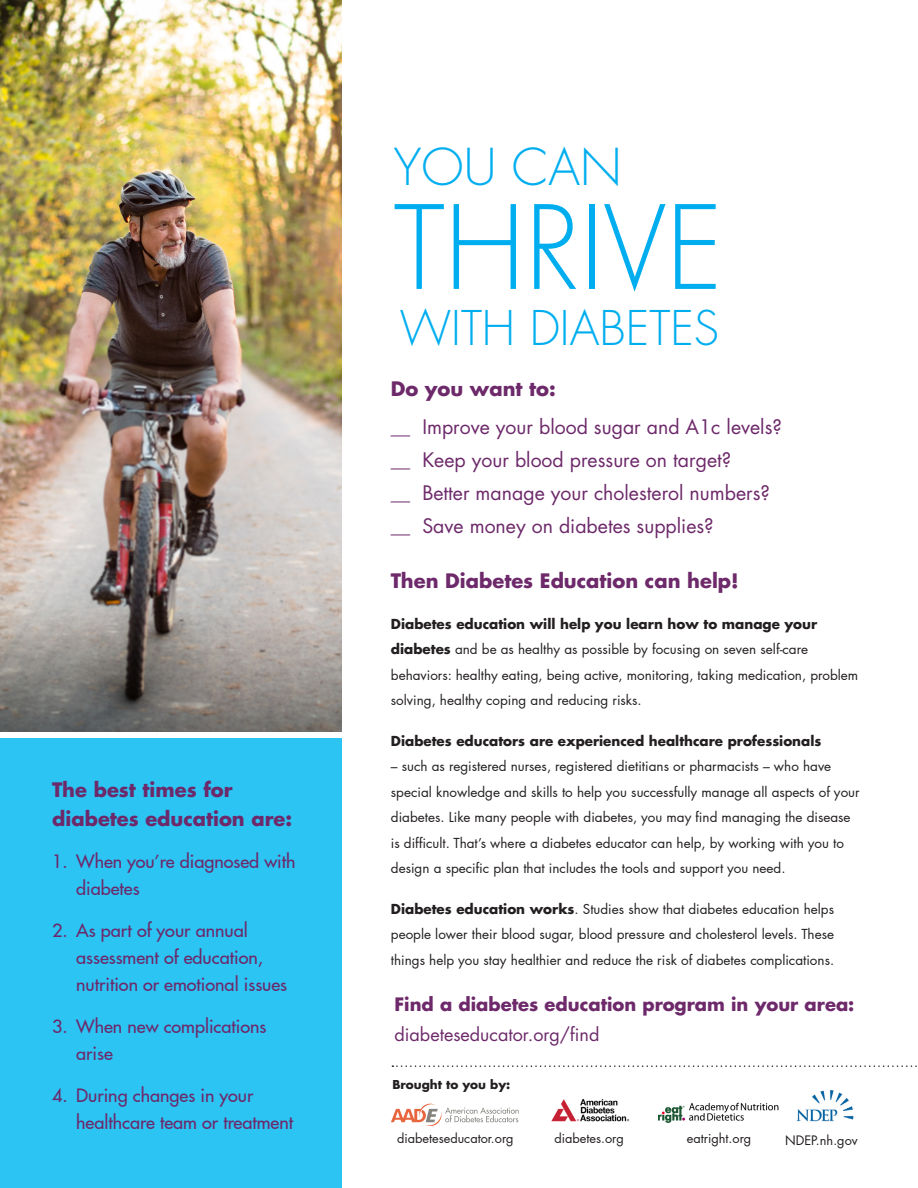
<style>
.page{position:relative;width:918px;height:1188px;background:#fff}
.page>*{position:absolute;margin:0;border:0;box-sizing:border-box;transform-origin:0 0}
.t1{font:300 112.5px "Futura";color:#00aeef}
.t2{font:300 49.5px "Futura";color:#00aeef}
.t3{font:300 46.5px "Futura";color:#00aeef}
.iintro_accent_color{font:19.5px "Futura";color:#6d296a}
.Subhead_1{font:700 19.5px/28.5px "Futura LT Pro";color:#6d296a}
.numbered_sidebar{font:500 18px/27px "Futura LT Pro";color:#6d296a}
.iintro_accent_color-2{font:700 18px/30px "Futura";color:#6d296a}
.Body_text{font:13.5px/25.5px "Futura LT Pro";color:#231f20}
.Body_text-2{font:700 13.5px "Futura LT Pro";color:#231f20}
.Body_text-3{font:12.75px "Futura LT Pro";color:#231f20}
.t4{font:700 12px "Futura LT Pro";color:#231f20}
.s1{font-weight:300}
.s2{font-weight:700}
.s3{font-weight:400}
</style>
<div class="page">
<img style="left:0;top:0;width:342px;height:732px">
<div style="left:0;top:738px;width:342px;height:450px;background:#2bc4f3"></div>
<svg style="left:391px;top:1104px;width:128px;height:22px"></svg>
<img style="left:551px;top:1099px;width:79px;height:23px">
<img style="left:659px;top:1102px;width:120px;height:21px">
<svg style="left:392px;top:1065px;width:525px;height:2px"></svg>
<img style="left:796px;top:1091px;width:58px;height:31px">
<p class="Subhead_1" style="left:52px;top:775px;width:241px">The best times for diabetes education are:</p>
<p class="numbered_sidebar" style="left:76px;top:847px;width:221px;text-indent:-24px">1. When you’re diagnosed with diabetes</p>
<p class="numbered_sidebar" style="left:76px;top:916px;width:212px;text-indent:-24px">2. As part of your annual assessment of education, nutrition or emotional issues</p>
<p class="numbered_sidebar" style="left:76px;top:1012px;width:192px;text-indent:-24px">3. When new complications arise</p>
<p class="numbered_sidebar" style="left:76px;top:1081px;width:218px;text-indent:-24px">4. During changes in your healthcare team or treatment</p>
<p class="t2" style="left:394px;top:137px;width:229px">YOU CAN</p>
<p class="t1" style="left:394px;top:180px;width:331px">THRIVE</p>
<p class="t3" style="left:400px;top:300px;width:321px">WITH DIABETES</p>
<p class="Subhead_1" style="left:391px;top:374px;width:167px">Do you want to:</p>
<p class="iintro_accent_color" style="left:391px;top:414px;width:393px"><span class="s1">_</span>_ Improve your blood sugar and A1c levels?</p>
<p class="iintro_accent_color" style="left:391px;top:447px;width:342px">__ Keep your blood pressure on target?</p>
<p class="iintro_accent_color" style="left:391px;top:480px;width:381px">__ Better manage your cholesterol numbers?</p>
<p class="iintro_accent_color" style="left:391px;top:513px;width:324px">__ Save money on diabetes supplies?</p>
<p class="Subhead_1" style="left:391px;top:566px;width:349px">Then Diabetes Education can help!</p>
<p class="Body_text" style="left:391px;top:611px;width:469px"><span class="s2">Diabetes education will help you learn how to manage your diabetes</span> and be as healthy as possible by focusing on seven self-care behaviors: healthy eating, being active, monitoring, taking medication, problem solving, healthy coping and reducing risks.</p>
<p class="Body_text-2" style="left:391px;top:730px;width:432px">Diabetes educators are experienced healthcare professionals</p>
<p class="Body_text" style="left:391px;top:753px;width:470px">– such as registered nurses, registered dietitians or pharmacists – who have special knowledge and skills to help you successfully manage all aspects of your diabetes. Like many people with diabetes, you may find managing the disease is difficult. That’s where a diabetes educator can help, by working with you to design a specific plan that includes the tools and support you need.</p>
<p class="Body_text" style="left:391px;top:896px;width:445px;text-align:justify"><span class="s2">Diabetes education works</span>. Studies show that diabetes education helps people lower their blood sugar, blood pressure and cholesterol levels. These things help you stay healthier and reduce the risk of diabetes complications.</p>
<p class="iintro_accent_color-2" style="left:394px;top:989px;width:461px">Find a diabetes education program in your area: <span class="s3">diabeteseducator.org/find</span></p>
<p class="t4" style="left:392px;top:1076px;width:119px">Brought to you by:</p>
<p class="Body_text-3" style="left:397px;top:1130px;width:118px">diabeteseducator.org</p>
<p class="Body_text-3" style="left:554px;top:1130px;width:71px">diabetes.org</p>
<p class="Body_text-3" style="left:687px;top:1129px;width:66px">eatright.org</p>
<p class="Body_text-3" style="left:785px;top:1131px;width:74px">NDEP.nh.gov</p>
</div>
